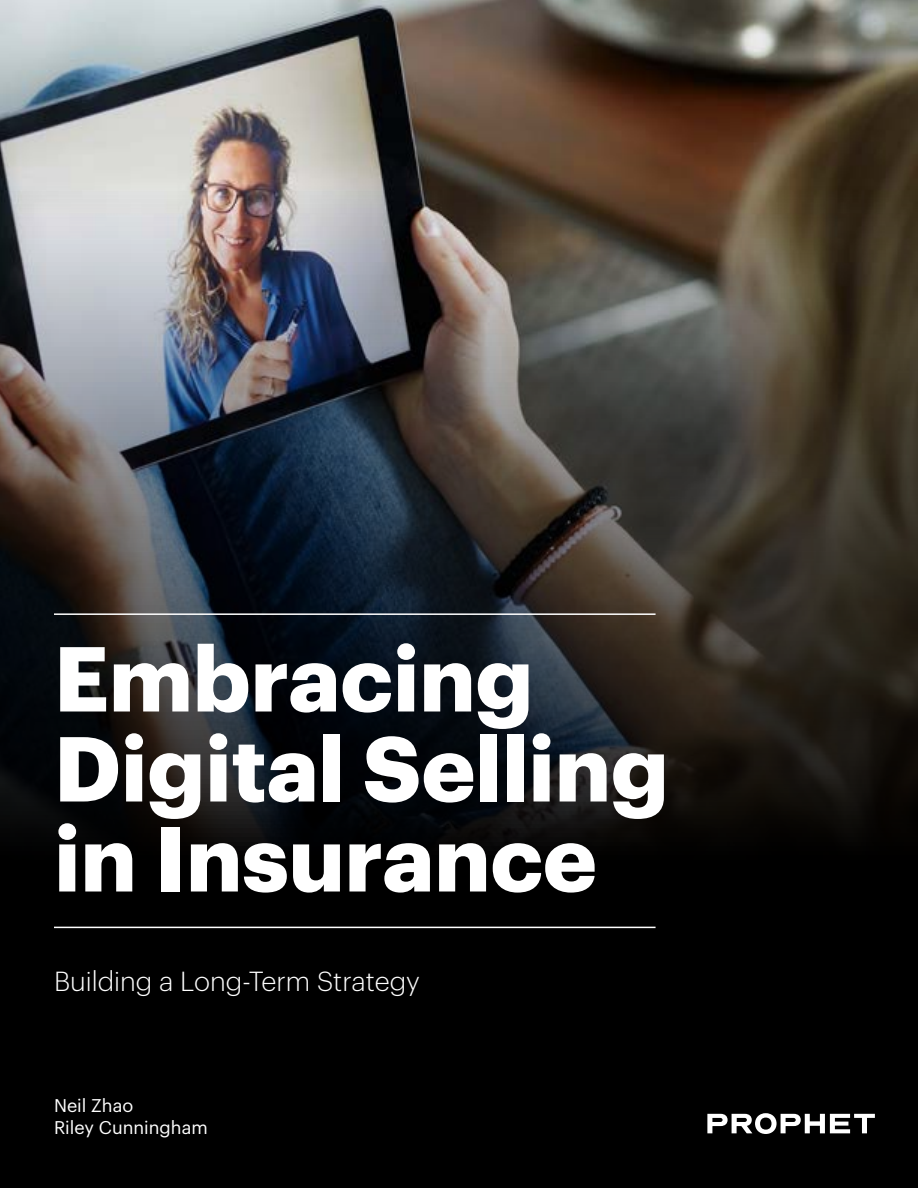
<style>
.page{position:relative;width:918px;height:1188px;background:#fff}
.page>*{position:absolute;margin:0;border:0;box-sizing:border-box;transform-origin:0 0}
.t1{font:700 90px/90px "Graphik";color:#fff}
.t2{font:300 27px "Graphik";color:#fff}
.t3{font:18px/21.6px "Graphik";color:#fff}
</style>
<div class="page">
<img style="left:0;top:0;width:918px;height:92px">
<img style="left:0;top:92px;width:918px;height:1096px">
<svg style="left:707px;top:1113px;width:168px;height:21px"></svg>
<hr style="left:54px;top:613px;width:602px;height:2px;background:#fff">
<hr style="left:54px;top:927px;width:602px;height:1px;background:#fff">
<p class="t1" style="left:54px;top:626px;width:616px">Embracing<br>Digital Selling in Insurance</p>
<p class="t2" style="left:54px;top:961px;width:368px">Building a Long-Term Strategy</p>
<p class="t3" style="left:54px;top:1094px;width:155px">Neil Zhao<br>Riley Cunningham</p>
</div>
